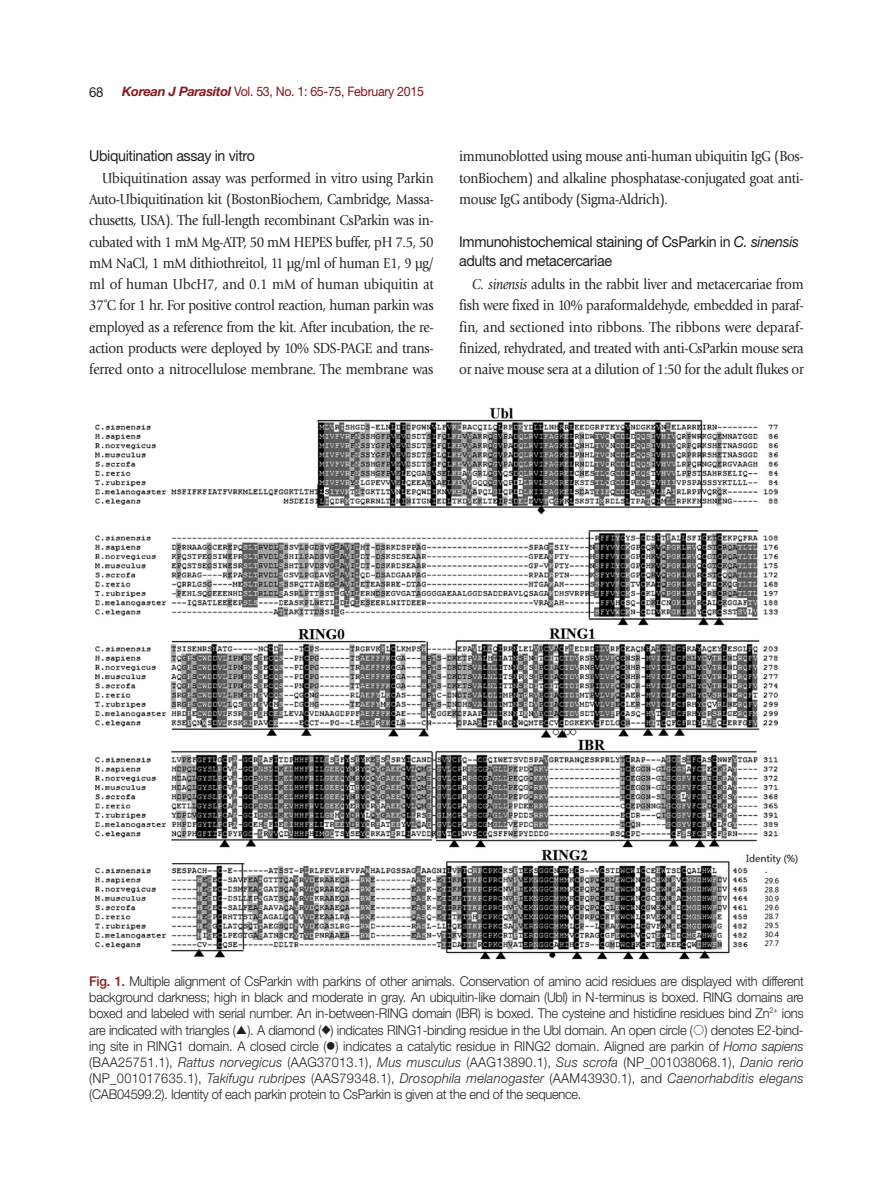
<style>
.page{position:relative;width:893px;height:1191px;background:#fff}
.page>*{position:absolute;margin:0;border:0;box-sizing:border-box;transform-origin:0 0}
.본문{font:15px/21.3px "Giovanni Std";letter-spacing:-.025em;color:#231f20;text-align:justify;scale:.9 1}
.본문_중제목{font:15px/19.2px "Helvetica Neue LT Std";letter-spacing:-.025em;color:#231f20;scale:.95 1}
.t1{font:13.8px "Helvetica Neue LT Std";color:#231f20;scale:.95 1}
.표_제목__그림_설명{font:300 13.5px/16.2px "Helvetica Neue LT Std";letter-spacing:-.02em;color:#231f20;text-align:justify;scale:.95 1}
.t2{font:13.05px "Helvetica Neue LT Std";letter-spacing:-.025em;color:#88181b;scale:.95 1}
.s1{font-weight:700;font-style:italic}
.s2{font-style:italic}
.s3{font-weight:500;color:#88181b}
.s4{font-family:"Nanum Gothic OTF";font-weight:400}
.s5{font-family:"Nanum Gothic OTF";font-weight:400;font-size:10.5px}
</style>
<div class="page">
<img style="left:96px;top:407px;width:702px;height:552px">
<p class="t1" style="left:89px;top:83px;width:17px">68</p>
<p class="t2" style="left:122px;top:84px;width:319px"><span class="s1">Korean J Parasitol</span> Vol. 53, No. 1: 65-75, February 2015</p>
<p class="본문_중제목" style="left:89px;top:146px;width:176px">Ubiquitination assay in vitro</p>
<p class="본문" style="left:89px;top:167px;width:384px;text-indent:13px">Ubiquitination assay was performed in vitro using Parkin Auto-Ubiquitination kit (BostonBiochem, Cambridge, Massa&shy;chusetts, USA). The full-length recombinant CsParkin was in&shy;cubated with 1 mM Mg-ATP, 50 mM HEPES buffer, pH 7.5, 50 mM NaCl, 1 mM dithiothreitol, 11 μg/ml of human E1, 9 μg/ ml of human UbcH7, and 0.1 mM of human ubiquitin at 37˚C for 1 hr. For positive control reaction, human parkin was employed as a reference from the kit. After incubation, the re&shy;action products were deployed by 10% SDS-PAGE and trans&shy;ferred onto a nitrocellulose membrane. The membrane was</p>
<p class="본문" style="left:459px;top:146px;width:384px">immunoblotted using mouse anti-human ubiquitin IgG (Bos&shy;tonBiochem) and alkaline phosphatase-conjugated goat anti&shy;mouse IgG antibody (Sigma-Aldrich).</p>
<p class="본문_중제목" style="left:459px;top:231px;width:359px">Immunohistochemical staining of CsParkin in <span class="s2">C. sinensis </span>adults and metacercariae</p>
<p class="본문" style="left:459px;top:274px;width:384px;text-indent:13px"><span class="s2">C. sinensis</span> adults in the rabbit liver and metacercariae from fish were fixed in 10% paraformaldehyde, embedded in paraf&shy;fin, and sectioned into ribbons. The ribbons were deparaf&shy;finized, rehydrated, and treated with anti-CsParkin mouse sera or naive mouse sera at a dilution of 1:50 for the adult flukes or</p>
<p class="표_제목__그림_설명" style="left:89px;top:972px;width:754px"><span class="s3">Fig. 1.</span> Multiple alignment of CsParkin with parkins of other animals. Conservation of amino acid residues are displayed with different background darkness; high in black and moderate in gray. An ubiquitin-like domain (Ubl) in N-terminus is boxed. RING domains are boxed and labeled with serial number. An in-between-RING domain (IBR) is boxed. The cysteine and histidine residues bind Zn<sup>2+</sup> ions are indicated with triangles (<span class="s4">▲</span>). A diamond (<span class="s5">◆</span>) indicates RING1-binding residue in the Ubl domain. An open circle (<span class="s4">○</span>) denotes E2-bind&shy;ing site in RING1 domain. A closed circle (<span class="s5">●</span>) indicates a catalytic residue in RING2 domain. Aligned are parkin of <span class="s2">Homo sapiens </span>(BAA25751.1), <span class="s2">Rattus norvegicus</span> (AAG37013.1), <span class="s2">Mus musculus</span> (AAG13890.1), <span class="s2">Sus scrofa</span> (NP_001038068.1), <span class="s2">Danio rerio </span>(NP_001017635.1), <span class="s2">Takifugu rubripes</span> (AAS79348.1), <span class="s2">Drosophila melanogaster</span> (AAM43930.1), and <span class="s2">Caenorhabditis elegans </span>(CAB04599.2). Identity of each parkin protein to CsParkin is given at the end of the sequence.</p>
</div>
